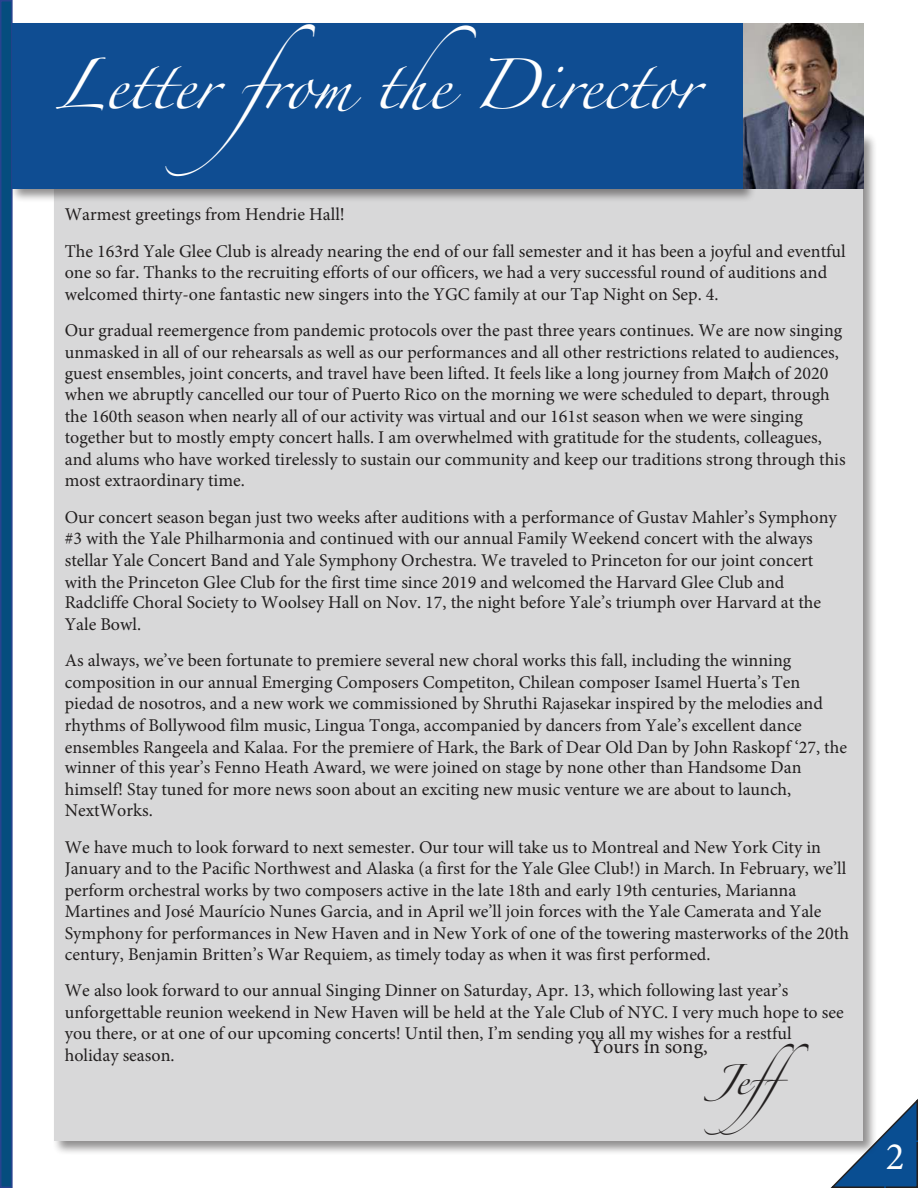
<style>
.page{position:relative;width:918px;height:1188px;background:#fff}
.page>*{position:absolute;margin:0;border:0;box-sizing:border-box;transform-origin:0 0}
.t1{font:45px "Zapfino";color:#fff}
.t2{font:39px "Minion Pro";color:#fff}
.t3{font:27px "Zapfino";color:#221f1f}
.t4{font:20.25px "Minion Pro";color:#221f1f}
.t5{font:18px/21.5px "Minion Pro";color:#221f1f}
</style>
<div class="page">
<div style="left:1px;top:1px;width:11px;height:1186px;background:#054d7e"></div>
<div style="left:0;top:0;width:13px;height:1188px;border:2px solid #284490"></div>
<svg style="left:830px;top:1099px;width:88px;height:89px"></svg>
<div style="left:52px;top:132px;width:826px;height:1023px;background:#221f1f;opacity:.5"></div>
<div style="left:55px;top:134px;width:808px;height:1006px;background:#d8d8d9"></div>
<div style="left:10px;top:21px;width:747px;height:182px;background:#221f1f;opacity:.5"></div>
<div style="left:12px;top:23px;width:730px;height:166px;background:#0f4d92"></div>
<svg style="left:751px;top:362px;width:1px;height:18px"></svg>
<img style="left:743px;top:24px;width:120px;height:164px">
<h1 class="t1" style="left:55px;top:67px;width:644px">Letter from the Director</h1>
<p class="t5" style="left:65px;top:196px;width:782px;line-height:36.5px">Warmest greetings from Hendrie Hall!<br>The 163rd Yale Glee Club is already nearing the end of our fall semester and it has been a joyful and eventful</p>
<p class="t5" style="left:65px;top:262px;width:764px">one so far. Thanks to the recruiting efforts of our officers, we had a very successful round of auditions and welcomed thirty-one fantastic new singers into the YGC family at our Tap Night on Sep. 4.</p>
<p class="t5" style="left:65px;top:320px;width:782px">Our gradual reemergence from pandemic protocols over the past three years continues. We are now singing unmasked in all of our rehearsals as well as our performances and all other restrictions related to audiences, guest ensembles, joint concerts, and travel have been lifted. It feels like a long journey from March of 2020 when we abruptly cancelled our tour of Puerto Rico on the morning we were scheduled to depart, through the 160th season when nearly all of our activity was virtual and our 161st season when we were singing together but to mostly empty concert halls. I am overwhelmed with gratitude for the students, colleagues, and alums who have worked tirelessly to sustain our community and keep our traditions strong through this most extraordinary time.</p>
<p class="t5" style="left:65px;top:506px;width:774px">Our concert season began just two weeks after auditions with a performance of Gustav Mahler’s Symphony #3 with the Yale Philharmonia and continued with our annual Family Weekend concert with the always stellar Yale Concert Band and Yale Symphony Orchestra. We traveled to Princeton for our joint concert with the Princeton Glee Club for the first time since 2019 and welcomed the Harvard Glee Club and</p>
<p class="t5" style="left:65px;top:592px;width:758px">Radcliffe Choral Society to Woolsey Hall on Nov. 17, the night before Yale’s triumph over Harvard at the<br>Yale Bowl.</p>
<p class="t5" style="left:65px;top:650px;width:784px">As always, we’ve been fortunate to premiere several new choral works this fall, including the winning composition in our annual Emerging Composers Competiton, Chilean composer Isamel Huerta’s Ten piedad de nosotros, and a new work we commissioned by Shruthi Rajasekar inspired by the melodies and rhythms of Bollywood film music, Lingua Tonga, accompanied by dancers from Yale’s excellent dance ensembles Rangeela and Kalaa. For the premiere of Hark, the Bark of Dear Old Dan by John Raskopf ‘27, the</p>
<p class="t5" style="left:65px;top:757px;width:738px">winner of this year’s Fenno Heath Award, we were joined on stage by none other than Handsome Dan himself! Stay tuned for more news soon about an exciting new music venture we are about to launch,<br>NextWorks.</p>
<p class="t5" style="left:65px;top:836px;width:786px">We have much to look forward to next semester. Our tour will take us to Montreal and New York City in January and to the Pacific Northwest and Alaska (a first for the Yale Glee Club!) in March. In February, we’ll perform orchestral works by two composers active in the late 18th and early 19th centuries, Marianna Martines and José Maurício Nunes Garcia, and in April we’ll join forces with the Yale Camerata and Yale Symphony for performances in New Haven and in New York of one of the towering masterworks of the 20th century, Benjamin Britten’s War Requiem, as timely today as when it was first performed.</p>
<p class="t5" style="left:65px;top:980px;width:780px">We also look forward to our annual Singing Dinner on Saturday, Apr. 13, which following last year’s unforgettable reunion weekend in New Haven will be held at the Yale Club of NYC. I very much hope to see you there, or at one of our upcoming concerts! Until then, I’m sending you all my wishes for a restful holiday season.</p>
<p class="t4" style="left:590px;top:1033px;width:119px">Yours in song,</p>
<h3 class="t3" style="left:713px;top:1068px;width:142px">Jeff</h3>
<h2 class="t2" style="left:886px;top:1131px;width:20px">2</h2>
</div>
